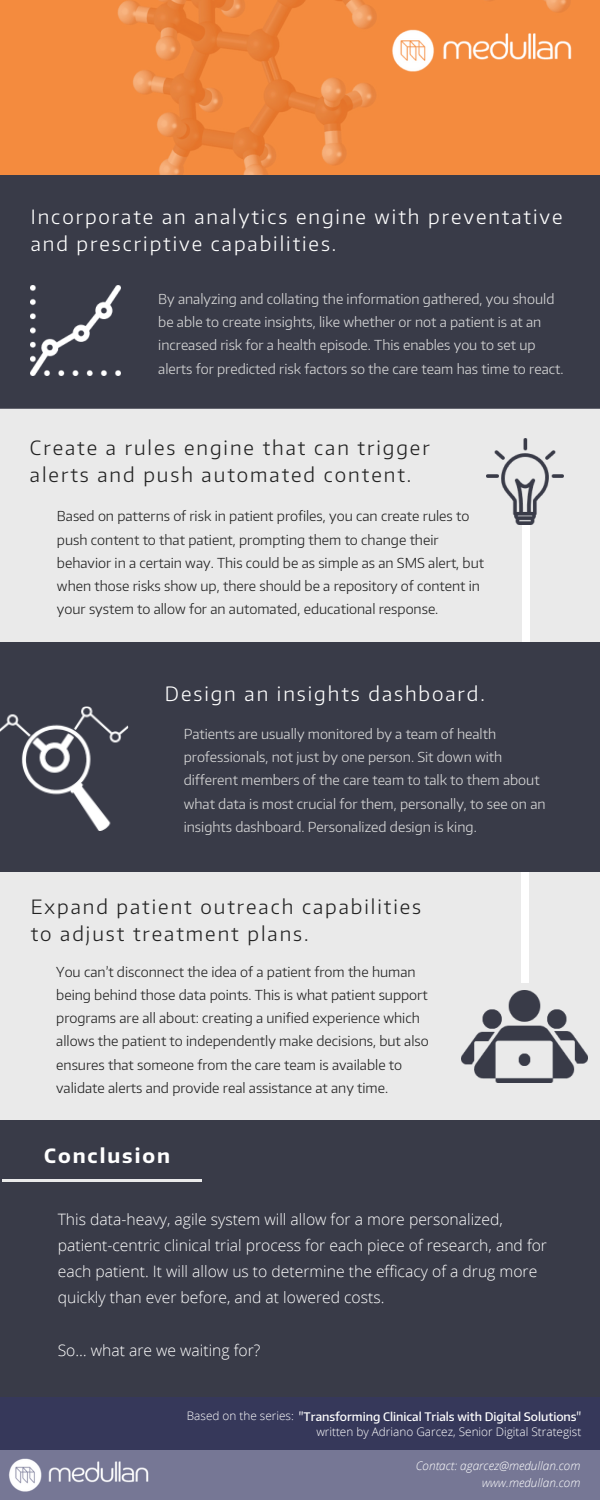
<style>
.page{position:relative;width:600px;height:1500px;background:#fff}
.page>*{position:absolute;margin:0;border:0;box-sizing:border-box;transform-origin:0 0}
.t1{font:300 19.7px/27px "Encode Sans";letter-spacing:.1em;color:#222}
.t2{font:300 19.7px/27px "Encode Sans";letter-spacing:.1em;color:#fff}
.t3{font:700 19.7px "Encode Sans";letter-spacing:.1em;color:#fff}
.t4{font:300 15.7px/26.2px "Open Sans";color:#fff}
.t5{font:300 13.8px/23.2px "Encode Sans";color:#222}
.t6{font:300 13.8px/23.2px "Encode Sans";color:#d9d9d9}
.t7{font:300 11.8px "Open Sans";color:#fff}
.t8{font:500 11.8px "Encode Sans";color:#fff}
.t9{font:italic 300 11.8px/16.5px "Open Sans";color:#fff;text-align:right}
</style>
<div class="page">
<div style="left:0;top:872px;width:600px;height:248px;background:#eaeaea"></div>
<div style="left:0;top:1120px;width:600px;height:330px;background:#393b48"></div>
<div style="left:0;top:409px;width:600px;height:234px;background:#eaeaea"></div>
<div style="left:0;top:643px;width:600px;height:229px;background:#393b48"></div>
<div style="left:0;top:175px;width:600px;height:234px;background:#393b48"></div>
<div style="left:522px;top:524px;width:8px;height:118px;background:#fff"></div>
<div style="left:521px;top:872px;width:8px;height:111px;background:#fff"></div>
<svg style="left:0;top:1397px;width:600px;height:103px;background:#525374"></svg>
<img style="left:0;top:0;width:600px;height:175px">
<img style="left:487px;top:438px;width:77px;height:86px">
<img style="left:461px;top:990px;width:126px;height:92px">
<img style="left:0;top:706px;width:128px;height:125px">
<img style="left:391px;top:29px;width:180px;height:43px">
<hr style="left:2px;top:1179px;width:199px;height:3px;background:#eaeaea">
<img style="left:9px;top:1458px;width:139px;height:34px">
<img style="left:31px;top:286px;width:90px;height:90px">
<h1 class="t2" style="left:31px;top:203px;width:533px">Incorporate an analytics engine with preventative and prescriptive capabilities.</h1>
<p class="t6" style="left:158px;top:287px;width:407px">By analyzing and collating the information gathered, you should be able to create insights, like whether or not a patient is at an increased risk for a health episode. This enables you to set up alerts for predicted risk factors so the care team has time to react.</p>
<h1 class="t1" style="left:30px;top:433px;width:401px">Create a rules engine that can trigger alerts and push automated content.</h1>
<p class="t5" style="left:57px;top:504px;width:429px">Based on patterns of risk in patient profiles, you can create rules to push content to that patient, prompting them to change their behavior in a certain way. This could be as simple as an SMS alert, but when those risks show up, there should be a repository of content in your system to allow for an automated, educational response.</p>
<h1 class="t2" style="left:165px;top:679px;width:321px">Design an insights dashboard.</h1>
<p class="t6" style="left:184px;top:722px;width:363px">Patients are usually monitored by a team of health professionals, not just by one person. Sit down with different members of the care team to talk to them about what data is most crucial for them, personally, to see on an insights dashboard. Personalized design is king.</p>
<h1 class="t1" style="left:31px;top:892px;width:392px">Expand patient outreach capabilities to adjust treatment plans.</h1>
<p class="t5" style="left:56px;top:959px;width:374px">You can’t disconnect the idea of a patient from the human being behind those data points. This is what patient support programs are all about: creating a unified experience which allows the patient to independently make decisions, but also ensures that someone from the care team is available to validate alerts and provide real assistance at any time.</p>
<h1 class="t3" style="left:44px;top:1142px;width:127px">Conclusion</h1>
<p class="t4" style="left:58px;top:1205px;width:491px">This data-heavy, agile system will allow for a more personalized, patient-centric clinical trial process for each piece of research, and for each patient. It will allow us to determine the efficacy of a drug more quickly than ever before, and at lowered costs.</p>
<p class="t4" style="left:58px;top:1337px;width:204px">So… what are we waiting for?</p>
<p class="t7" style="left:187px;top:1407px;width:108px">Based on the series:</p>
<p class="t8" style="left:299px;top:1409px;width:284px">"Transforming Clinical Trials with Digital Solutions"</p>
<p class="t7" style="left:316px;top:1424px;width:267px">written by Adriano Garcez, Senior Digital Strategist</p>
<p class="t9" style="left:416px;top:1457px;width:166px">Contact: agarcez@medullan.com www.medullan.com</p>
</div>
